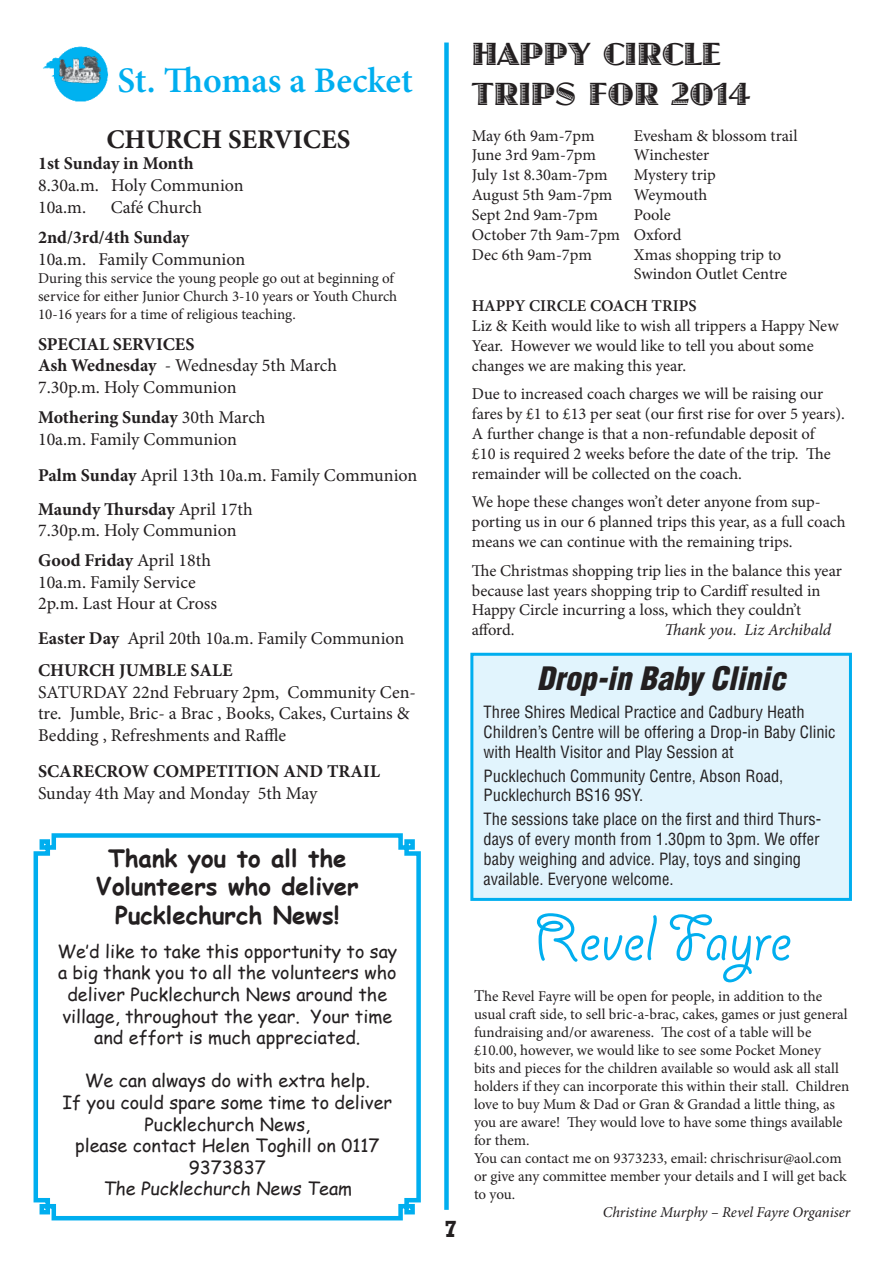
<style>
.page{position:relative;width:893px;height:1263px;background:#fff}
.page>*{position:absolute;margin:0;border:0;box-sizing:border-box;transform-origin:0 0}
.t1{font:72px "Giddyup Std";color:#00aeef}
.t2{font:600 36px "Minion Pro";color:#00aeef}
.t3{font:33px/39.6px "Jazz Let Plain";color:#231f20}
.t4{font:italic 900 condensed 31.5px "Helvetica";color:#231f20}
.t5{font:700 27px "Minion Pro";color:#231f20}
.t6{font:700 24px/28.8px "Comic Sans MS";color:#231f20;text-align:center}
.t7{font:700 24px "Rockwell";color:#231f20}
.t8{font:18px/21.6px "Minion Pro";color:#231f20}
.t9{font:18px/21.6px "Comic Sans MS";color:#231f20;text-align:center}
.t10{font:700 18px "Minion Pro";color:#231f20}
.t11{font:16.5px/19.8px "Minion Pro";letter-spacing:-.005em;color:#231f20}
.t12{font:condensed 16.5px/19.8px "Helvetica";color:#231f20}
.t13{font:600 16.5px "Minion Pro";color:#231f20}
.t14{font:italic 16.5px "Minion Pro";letter-spacing:-.01em;color:#231f20}
.t15{font:15px/18px "Minion Pro";color:#231f20}
.t16{font:italic 15px "Minion Pro";letter-spacing:-.005em;color:#231f20}
.s1{font-weight:700}
.s2{font-size:16.5px}
</style>
<div class="page">
<svg style="left:33px;top:833px;width:388px;height:388px"></svg>
<div style="left:444px;top:43px;width:5px;height:1167px;background:#00aeef"></div>
<div style="left:470px;top:653px;width:382px;height:248px;background:#e1f4fd;border:3px solid #00aeef"></div>
<img style="left:43px;top:56px;width:66px;height:37px">
<img style="left:49px;top:46px;width:52px;height:56px">
<h2 class="t2" style="left:118px;top:56px;width:297px">St. Thomas a Becket</h2>
<h3 class="t5" style="left:106px;top:120px;width:245px">CHURCH SERVICES</h3>
<p class="t10" style="left:38px;top:151px;width:157px">1st Sunday in Month</p>
<p class="t8" style="left:38px;top:175px;width:207px">8.30a.m. Holy Communion<br>10a.m.</p>
<p class="t8" style="left:111px;top:196px;width:93px">Café Church</p>
<p class="t10" style="left:38px;top:225px;width:153px">2nd/3rd/4th Sunday</p>
<p class="t8" style="left:38px;top:248px;width:209px">10a.m. Family Communion</p>
<p class="t15" style="left:38px;top:269px;width:361px">During this service the young people go out at beginning of service for either Junior Church 3-10 years or Youth Church<br>10-16 years for a time of religious teaching.</p>
<p class="t8" style="left:38px;top:333px;width:300px"><span class="s1">SPECIAL SERVICES<br>Ash Wednesday</span> - Wednesday 5th March<br>7.30p.m. Holy Communion</p>
<p class="t8" style="left:38px;top:407px;width:229px"><span class="s1">Mothering Sunday</span> 30th March<br>10a.m. Family Communion</p>
<p class="t8" style="left:38px;top:458px;width:381px;line-height:33.6px"><span class="s1">Palm Sunday</span> April 13th 10a.m. Family Communion<br><span class="s1">Maundy Thursday</span> April 17th</p>
<p class="t8" style="left:38px;top:515px;width:200px;line-height:30px">7.30p.m. Holy Communion<br><span class="s1">Good Friday</span> April 18th</p>
<p class="t8" style="left:38px;top:571px;width:180px">10a.m. Family Service<br>2p.m. Last Hour at Cross</p>
<p class="t8" style="left:38px;top:623px;width:368px;line-height:31.5px"><span class="s1">Easter Day</span> April 20th 10a.m. Family Communion<br><span class="s1">CHURCH JUMBLE SALE</span></p>
<p class="t8" style="left:38px;top:681px;width:379px">SATURDAY 22nd February 2pm, Community Cen&shy;tre. Jumble, Bric- a Brac , Books, Cakes, Curtains &amp;<br>Bedding , Refreshments and Raffle</p>
<p class="t10" style="left:38px;top:759px;width:343px">SCARECROW COMPETITION AND TRAIL</p>
<p class="t8" style="left:38px;top:782px;width:281px">Sunday 4th May and Monday 5th May</p>
<h3 class="t6" style="left:96px;top:842px;width:264px">Thank you to all the<br>Volunteers who deliver<br>Pucklechurch News!</h3>
<p class="t9" style="left:57px;top:940px;width:341px">We’d like to take this opportunity to say a big thank you to all the volunteers who deliver Pucklechurch News around the village, throughout the year. Your time and effort is much appreciated.</p>
<p class="t9" style="left:62px;top:1069px;width:331px">We can always do with extra help.<br>If you could spare some time to deliver<br>Pucklechurch News,<br>please contact Helen Toghill on 0117<br>9373837<br>The Pucklechurch News Team</p>
<h3 class="t7" style="left:444px;top:1214px;width:15px">7</h3>
<h3 class="t3" style="left:472px;top:34px;width:280px">HAPPY CIRCLE<br>TRIPS FOR 2014</h3>
<p class="t11" style="left:472px;top:126px;width:124px">May 6th 9am-7pm</p>
<p class="t11" style="left:634px;top:126px;width:165px">Evesham &amp; blossom trail</p>
<p class="t11" style="left:472px;top:145px;width:125px">June 3rd 9am-7pm</p>
<p class="t11" style="left:634px;top:145px;width:77px">Winchester</p>
<p class="t11" style="left:472px;top:165px;width:137px">July 1st 8.30am-7pm</p>
<p class="t11" style="left:634px;top:165px;width:83px">Mystery trip</p>
<p class="t11" style="left:472px;top:185px;width:142px">August 5th 9am-7pm</p>
<p class="t11" style="left:634px;top:185px;width:75px">Weymouth</p>
<p class="t11" style="left:472px;top:205px;width:127px">Sept 2nd 9am-7pm</p>
<p class="t11" style="left:472px;top:205px;width:211px;text-indent:162px">Poole<br>October 7th 9am-7pm Oxford<br>Dec 6th 9am-7pm</p>
<p class="t11" style="left:634px;top:244px;width:155px">Xmas shopping trip to<br>Swindon Outlet Centre</p>
<p class="t13" style="left:472px;top:294px;width:226px">HAPPY CIRCLE COACH TRIPS</p>
<p class="t11" style="left:472px;top:316px;width:368px">Liz &amp; Keith would like to wish all trippers a Happy New<br>Year. However we would like to tell you about some changes we are making this year.</p>
<p class="t11" style="left:472px;top:384px;width:374px">Due to increased coach charges we will be raising our fares by £1 to £13 per seat (our first rise for over 5 years).<br>A further change is that a non-refundable deposit of<br>£10 is required 2 weeks before the date of the trip. The remainder will be collected on the coach.</p>
<p class="t11" style="left:472px;top:492px;width:375px">We hope these changes won’t deter anyone from sup&shy;porting us in our 6 planned trips this year, as a full coach means we can continue with the remaining trips.</p>
<p class="t11" style="left:472px;top:561px;width:371px">The Christmas shopping trip lies in the balance this year because last years shopping trip to Cardiff resulted in Happy Circle incurring a loss, which they couldn’t afford.</p>
<p class="t14" style="left:664px;top:619px;width:168px">Thank you. Liz Archibald</p>
<h3 class="t4" style="left:537px;top:658px;width:250px">Drop-in Baby Clinic</h3>
<p class="t12" style="left:483px;top:702px;width:353px">Three Shires Medical Practice and Cadbury Heath<br>Children’s Centre will be offering a Drop-in Baby Clinic with Health Visitor and Play Session at</p>
<p class="t12" style="left:483px;top:766px;width:301px">Pucklechuch Community Centre, Abson Road,<br>Pucklechurch BS16 9SY.</p>
<p class="t12" style="left:483px;top:809px;width:339px">The sessions take place on the first and third Thurs&shy;days of every month from 1.30pm to 3pm. We offer baby weighing and advice. Play, toys and singing available. Everyone welcome.</p>
<h1 class="t1" style="left:533px;top:899px;width:259px">Revel Fayre</h1>
<p class="t15" style="left:474px;top:987px;width:377px"><span class="s2">T</span>he Revel Fayre will be open for people, in addition to the usual craft side, to sell bric-a-brac, cakes, games or just general fundraising and/or awareness. The cost of a table will be £10.00, however, we would like to see some Pocket Money<br>bits and pieces for the children available so would ask all stall holders if they can incorporate this within their stall. Children love to buy Mum &amp; Dad or Gran &amp; Grandad a little thing, as you are aware! They would love to have some things available for them.<br>You can contact me on 9373233, email: chrischrisur@aol.com or give any committee member your details and I will get back to you.</p>
<p class="t16" style="left:603px;top:1202px;width:249px">Christine Murphy – Revel Fayre Organiser</p>
</div>
